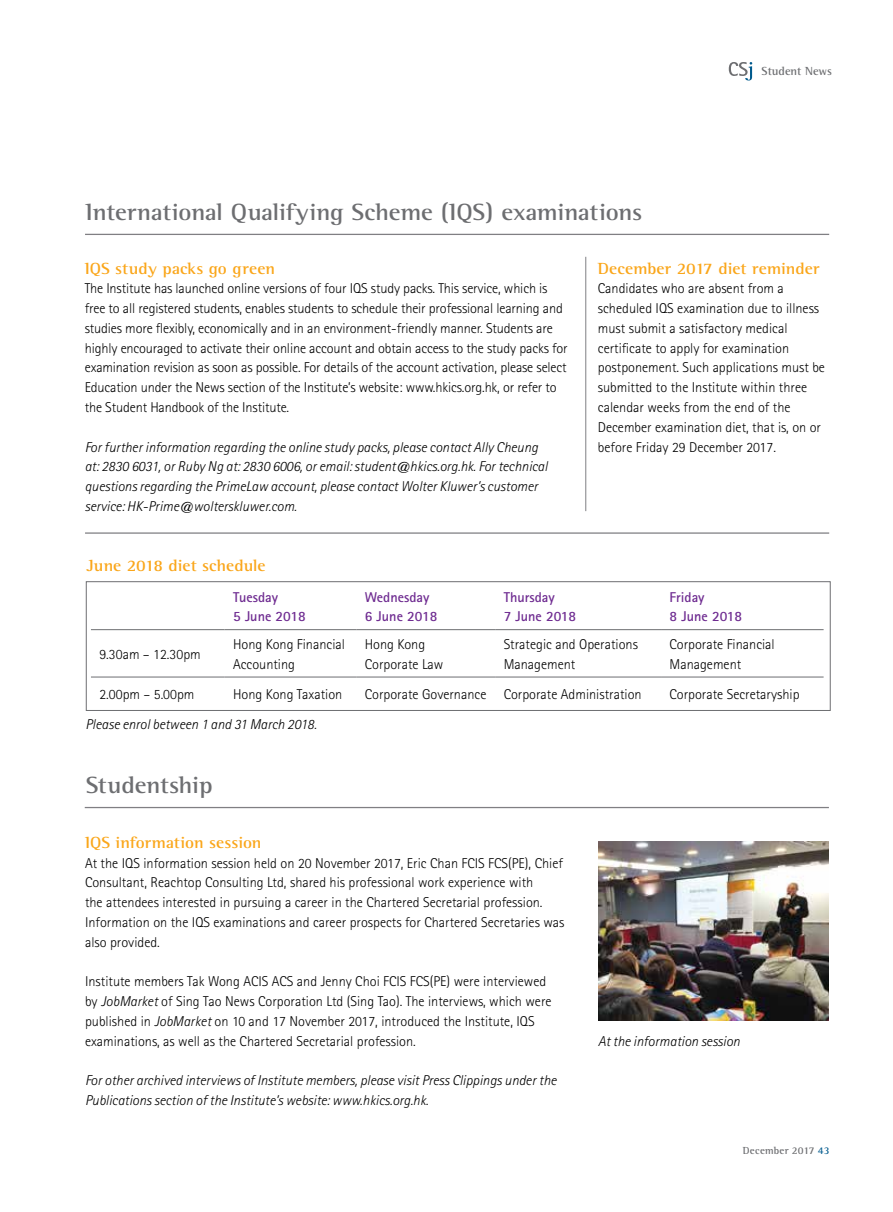
<style>
.page{position:relative;width:893px;height:1212px;background:#fff}
.page>*{position:absolute;margin:0;border:0;box-sizing:border-box;transform-origin:0 0}
.t1{font:700 24px "Rotis Semi Serif";letter-spacing:-.005em;color:#6d6e71;scale:1.05 1}
.t2{font:700 16.5px "Rotis Semi Serif";color:#faa61a;scale:1.05 1}
.t3{font:300 14.25px/19.8px "Rotis Sans Serif";color:#000}
.t4{font:italic 300 14.25px/19.8px "Rotis Sans Serif";color:#000}
.t5{font:700 14.25px/19.5px "Rotis Sans Serif";color:#6f2c91}
.t6{font:700 12px "Rotis Semi Serif";color:#6d6e71}
.t7{font:700 10.5px "Rotis Semi Serif";letter-spacing:.025em;color:#6d6e71}
.s1{font-style:italic}
.s2{color:#005a8d}
</style>
<div class="page">
<svg style="left:729px;top:62px;width:23px;height:18px"></svg>
<hr style="left:85px;top:234px;width:744px;height:1px;background:#807f83">
<hr style="left:85px;top:807px;width:744px;height:1px;background:#807f83">
<hr style="left:85px;top:532px;width:744px;height:2px;background:#807f83">
<hr style="left:91px;top:629px;width:134px;height:1px;background:#6d6e71">
<hr style="left:225px;top:629px;width:131px;height:1px;background:#6d6e71">
<hr style="left:356px;top:629px;width:139px;height:1px;background:#6d6e71">
<hr style="left:495px;top:629px;width:166px;height:1px;background:#6d6e71">
<hr style="left:661px;top:629px;width:163px;height:1px;background:#6d6e71">
<hr style="left:91px;top:677px;width:134px;height:1px;background:#6d6e71">
<hr style="left:225px;top:677px;width:131px;height:1px;background:#6d6e71">
<hr style="left:356px;top:677px;width:139px;height:1px;background:#6d6e71">
<hr style="left:495px;top:677px;width:166px;height:1px;background:#6d6e71">
<hr style="left:661px;top:677px;width:163px;height:1px;background:#6d6e71">
<div style="left:86px;top:581px;width:745px;height:130px;border:1px solid #6d6e71"></div>
<img style="left:598px;top:842px;width:231px;height:178px">
<hr style="left:585px;top:257px;width:1px;height:254px;background:#807f83">
<p class="t6" style="left:762px;top:64px;width:72px">Student News</p>
<h1 class="t1" style="left:85px;top:198px;width:532px">International Qualifying Scheme (IQS) examinations</h1>
<p class="t2" style="left:85px;top:258px;width:183px">IQS study packs go green</p>
<p class="t3" style="left:85px;top:279px;width:484px">The Institute has launched online versions of four IQS study packs. This service, which is free to all registered students, enables students to schedule their professional learning and studies more flexibly, economically and in an environment-friendly manner. Students are highly encouraged to activate their online account and obtain access to the study packs for examination revision as soon as possible. For details of the account activation, please select Education under the News section of the Institute’s website: www.hkics.org.hk, or refer to the Student Handbook of the Institute.</p>
<p class="t4" style="left:85px;top:437px;width:464px">For further information regarding the online study packs, please contact Ally Cheung at: 2830 6031, or Ruby Ng at: 2830 6006, or email: student@hkics.org.hk. For technical questions regarding the PrimeLaw account, please contact Wolter Kluwer’s customer service: HK-Prime@wolterskluwer.com.</p>
<p class="t2" style="left:598px;top:258px;width:213px">December 2017 diet reminder</p>
<p class="t3" style="left:598px;top:279px;width:229px">Candidates who are absent from a scheduled IQS examination due to illness must submit a satisfactory medical certificate to apply for examination postponement. Such applications must be submitted to the Institute within three calendar weeks from the end of the December examination diet, that is, on or before Friday 29 December 2017.</p>
<p class="t2" style="left:87px;top:555px;width:172px">June 2018 diet schedule</p>
<p class="t5" style="left:233px;top:587px;width:74px">Tuesday<br>5 June 2018</p>
<p class="t5" style="left:365px;top:587px;width:74px">Wednesday<br>6 June 2018</p>
<p class="t5" style="left:504px;top:587px;width:74px">Thursday<br>7 June 2018</p>
<p class="t5" style="left:669px;top:587px;width:74px">Friday<br>8 June 2018</p>
<p class="t3" style="left:99px;top:644px;width:103px">9.30am – 12.30pm</p>
<p class="t3" style="left:233px;top:634px;width:113px">Hong Kong Financial<br>Accounting</p>
<p class="t3" style="left:365px;top:634px;width:80px">Hong Kong<br>Corporate Law</p>
<p class="t3" style="left:504px;top:634px;width:136px">Strategic and Operations<br>Management</p>
<p class="t3" style="left:669px;top:634px;width:107px">Corporate Financial<br>Management</p>
<p class="t3" style="left:99px;top:684px;width:96px">2.00pm – 5.00pm</p>
<p class="t3" style="left:233px;top:684px;width:111px">Hong Kong Taxation</p>
<p class="t3" style="left:365px;top:684px;width:278px">Corporate Governance Corporate Administration</p>
<p class="t3" style="left:669px;top:684px;width:132px">Corporate Secretaryship</p>
<p class="t4" style="left:85px;top:714px;width:233px">Please enrol between 1 and 31 March 2018.</p>
<h1 class="t1" style="left:86px;top:771px;width:122px">Studentship</h1>
<p class="t2" style="left:85px;top:832px;width:170px">IQS information session</p>
<p class="t3" style="left:85px;top:853px;width:481px">At the IQS information session held on 20 November 2017, Eric Chan FCIS FCS(PE), Chief Consultant, Reachtop Consulting Ltd, shared his professional work experience with<br>the attendees interested in pursuing a career in the Chartered Secretarial profession.<br>Information on the IQS examinations and career prospects for Chartered Secretaries was also provided.</p>
<p class="t3" style="left:85px;top:972px;width:468px">Institute members Tak Wong ACIS ACS and Jenny Choi FCIS FCS(PE) were interviewed by <span class="s1">JobMarket</span> of Sing Tao News Corporation Ltd (Sing Tao). The interviews, which were published in <span class="s1">JobMarket</span> on 10 and 17 November 2017, introduced the Institute, IQS examinations, as well as the Chartered Secretarial profession.</p>
<p class="t4" style="left:85px;top:1071px;width:473px">For other archived interviews of Institute members, please visit Press Clippings under the<br>Publications section of the Institute’s website: www.hkics.org.hk.</p>
<p class="t4" style="left:598px;top:1031px;width:143px">At the information session</p>
<p class="t7" style="left:743px;top:1144px;width:88px">December 2017 <span class="s2">43</span></p>
</div>
